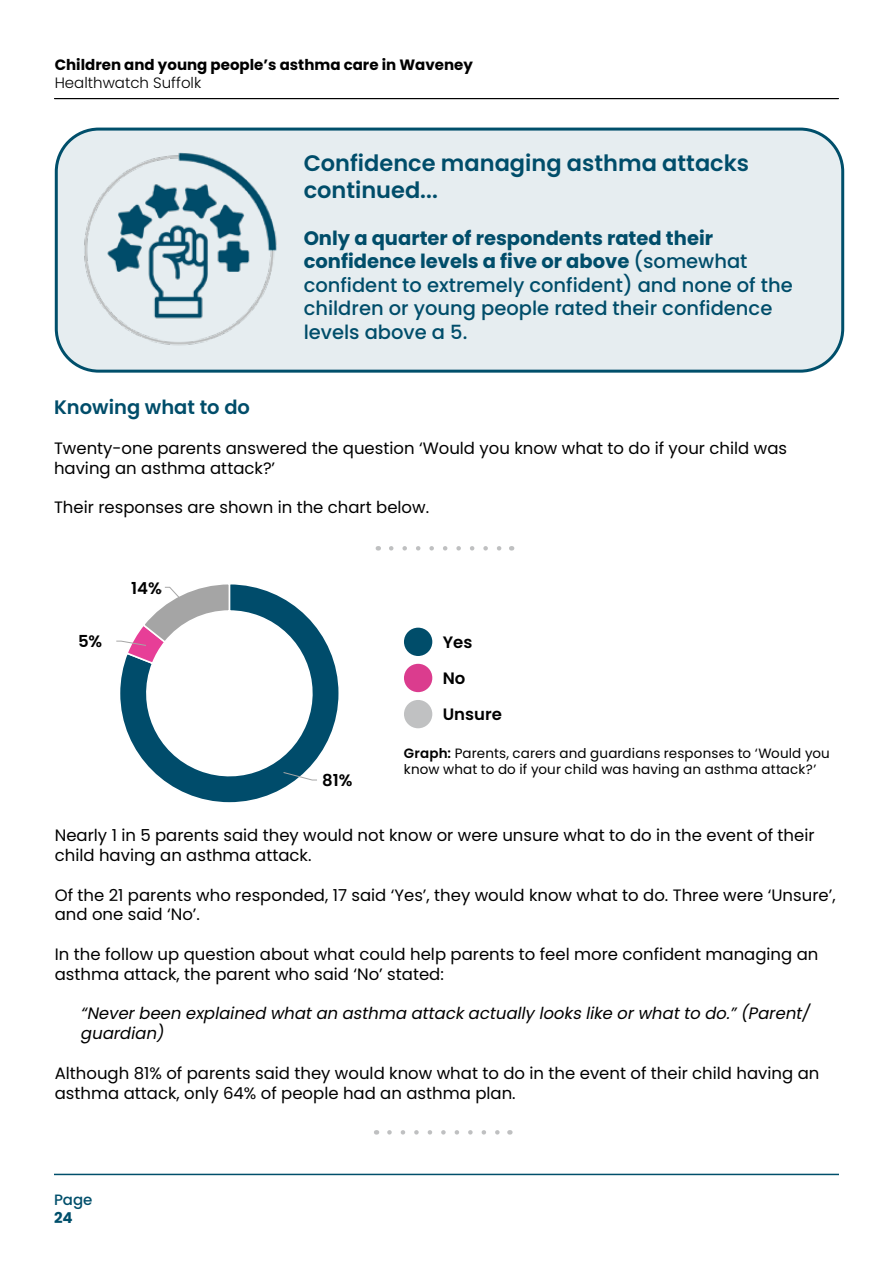
<style>
.page{position:relative;width:893px;height:1263px;background:#fff}
.page>*{position:absolute;margin:0;border:0;box-sizing:border-box;transform-origin:0 0}
.t1{font:600 22.5px/27px "Poppins";color:#004d6a}
.t2{font:500 19.5px/23.4px "Poppins";color:#004d6a}
.t3{font:600 19.5px "Poppins";color:#004d6a}
.t4{font:16.5px/19.8px "Poppins";color:#000}
.t5{font:italic 16.5px/19.8px "Poppins";color:#000}
.t6{font:600 16.5px/36.2px "Poppins";color:#000}
.t7{font:700 15px "Poppins";color:#000}
.t8{font:300 15px "Poppins";color:#000}
.t9{font:500 15px "Poppins";color:#004f6b}
.t10{font:700 15px "Poppins";color:#004f6b}
.t11{font:13.5px/16.2px "Poppins";letter-spacing:.01em;color:#000}
.t12{font:700 12.9px "Century Gothic";color:#000}
.s1{font-weight:700}
.s2{font-weight:600}
</style>
<div class="page">
<hr style="left:54px;top:1174px;width:785px;height:1px;background:#004f6b">
<hr style="left:55px;top:98px;width:784px;height:1px;background:#000">
<hr style="left:54px;top:98px;width:784px;height:1px;background:#000">
<div style="left:56px;top:129px;width:787px;height:242px;background:#e6edf0;border-radius:43px"></div>
<div style="left:55px;top:128px;width:789px;height:245px;border:3px solid #004f6b;border-radius:43px"></div>
<img style="left:81px;top:152px;width:196px;height:214px">
<svg style="left:391px;top:546px;width:111px;height:4px"></svg>
<svg style="left:120px;top:584px;width:219px;height:219px"></svg>
<svg style="left:283px;top:771px;width:35px;height:10px"></svg>
<svg style="left:116px;top:584px;width:115px;height:81px"></svg>
<div style="left:113px;top:567px;width:47px;height:34px;background:#fff"></div>
<div style="left:320px;top:764px;width:47px;height:34px;background:#fff"></div>
<div style="left:404px;top:628px;width:28px;height:28px;background:#004d6a;border-radius:50%"></div>
<div style="left:404px;top:664px;width:28px;height:28px;background:#db3c8e;border-radius:50%"></div>
<div style="left:404px;top:700px;width:28px;height:28px;background:#c0c1c2;border-radius:50%"></div>
<svg style="left:389px;top:1130px;width:111px;height:4px"></svg>
<p class="t7" style="left:55px;top:57px;width:420px">Children and young people’s asthma care in Waveney</p>
<p class="t8" style="left:55px;top:75px;width:148px">Healthwatch Suffolk</p>
<h1 class="t1" style="left:304px;top:150px;width:447px">Confidence managing asthma attacks continued...</h1>
<p class="t2" style="left:304px;top:227px;width:491px"><span class="s1">Only a quarter of respondents rated their confidence levels a five or above</span> (somewhat confident to extremely confident) and none of the children or young people rated their confidence levels above a 5.</p>
<p class="t3" style="left:54px;top:396px;width:197px">Knowing what to do</p>
<p class="t4" style="left:54px;top:438px;width:735px">Twenty-one parents answered the question ‘Would you know what to do if your child was having an asthma attack?’</p>
<p class="t4" style="left:54px;top:498px;width:377px">Their responses are shown in the chart below.</p>
<p class="t6" style="left:78px;top:623px;width:26px">5%</p>
<p class="t12" style="left:95px;top:631px;width:20px">5%</p>
<p class="t6" style="left:131px;top:570px;width:32px">14%</p>
<p class="t12" style="left:136px;top:578px;width:27px">14%</p>
<p class="t6" style="left:322px;top:762px;width:32px">81%</p>
<p class="t12" style="left:320px;top:771px;width:27px">81%</p>
<p class="t6" style="left:443px;top:624px;width:61px">Yes<br>No<br>Unsure</p>
<p class="t11" style="left:404px;top:745px;width:427px"><span class="s2">Graph:</span> Parents, carers and guardians responses to ‘Would you know what to do if your child was having an asthma attack?’</p>
<p class="t4" style="left:55px;top:825px;width:761px">Nearly 1 in 5 parents said they would not know or were unsure what to do in the event of their child having an asthma attack.</p>
<p class="t4" style="left:55px;top:885px;width:782px">Of the 21 parents who responded, 17 said ‘Yes’, they would know what to do. Three were ‘Unsure’, and one said ‘No’.</p>
<p class="t4" style="left:55px;top:944px;width:765px">In the follow up question about what could help parents to feel more confident managing an asthma attack, the parent who said ‘No’ stated:</p>
<p class="t5" style="left:80px;top:1004px;width:735px">“Neverbeen explained whatan asthma attackactually lookslike orwhatto do.”(Parent/ guardian)</p>
<p class="t4" style="left:55px;top:1063px;width:766px">Although 81% of parents said they would know what to do in the event of their child having an asthma attack, only 64% of people had an asthma plan.</p>
<p class="t9" style="left:54px;top:1191px;width:40px">Page</p>
<p class="t10" style="left:54px;top:1209px;width:20px">24</p>
</div>
